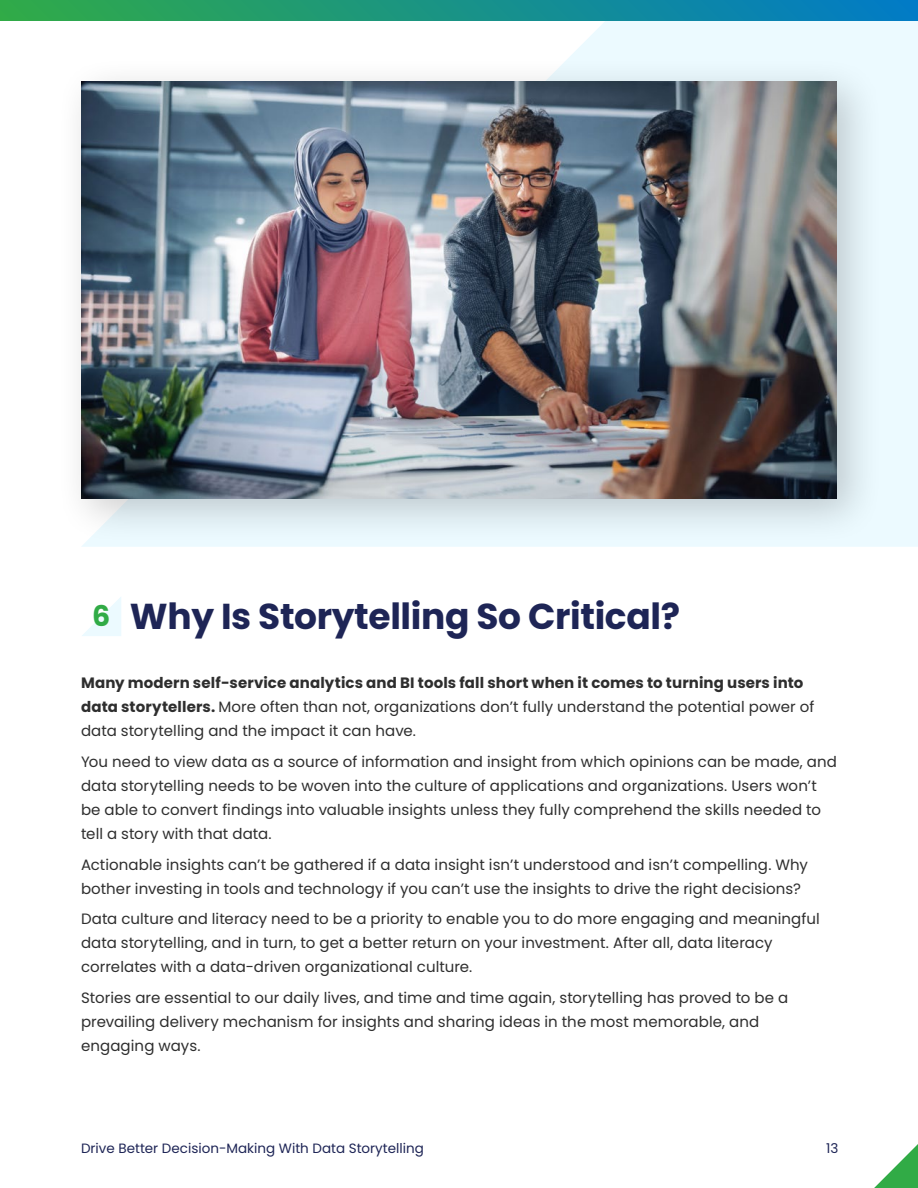
<style>
.page{position:relative;width:918px;height:1188px;background:#fff}
.page>*{position:absolute;margin:0;border:0;box-sizing:border-box;transform-origin:0 0}
.t1{font:700 36px "Poppins";letter-spacing:-.01em;color:#1e2556}
.t2{font:15px/24px "Poppins";letter-spacing:.005em;color:#2e2e2e}
.t3{font:13.5px "Poppins";color:#1e2556}
.s1{font-size:28.5px;color:#31ab46}
.s2{font-weight:700}
</style>
<div class="page">
<svg style="left:874px;top:1144px;width:44px;height:44px"></svg>
<svg style="left:82px;top:597px;width:39px;height:39px"></svg>
<svg style="left:82px;top:21px;width:836px;height:526px;fill:#ecfaff"></svg>
<div style="left:55px;top:55px;width:829px;height:491px;background:#000;opacity:.2"></div>
<img style="left:81px;top:81px;width:756px;height:418px">
<div style="left:0;top:0;width:918px;height:21px;background:linear-gradient(to right,#31ab47,#017bc7)"></div>
<h1 class="t1" style="left:92px;top:596px;width:589px"><span class="s1">6</span> Why Is Storytelling So Critical?</h1>
<p class="t2" style="left:81px;top:671px;width:735px"><span class="s2">Many modern self-service analytics and BI tools fall short when it comes to turning users into data storytellers.</span> More often than not, organizations don’t fully understand the potential power of data storytelling and the impact it can have.</p>
<p class="t2" style="left:81px;top:750px;width:758px">You need to view data as a source of information and insight from which opinions can be made, and data storytelling needs to be woven into the culture of applications and organizations. Users won’t be able to convert findings into valuable insights unless they fully comprehend the skills needed to tell a story with that data.</p>
<p class="t2" style="left:81px;top:853px;width:728px">Actionable insights can’t be gathered if a data insight isn’t understood and isn’t compelling. Why bother investing in tools and technology if you can’t use the insights to drive the right decisions?</p>
<p class="t2" style="left:81px;top:907px;width:740px">Data culture and literacy need to be a priority to enable you to do more engaging and meaningful data storytelling, and in turn, to get a better return on your investment. After all, data literacy correlates with a data-driven organizational culture.</p>
<p class="t2" style="left:81px;top:986px;width:709px">Stories are essential to our daily lives, and time and time again, storytelling has proved to be a prevailing delivery mechanism for insights and sharing ideas in the most memorable, and engaging ways.</p>
<p class="t3" style="left:81px;top:1141px;width:344px">Drive Better Decision-Making With Data Storytelling</p>
<p class="t3" style="left:826px;top:1141px;width:14px">13</p>
</div>
